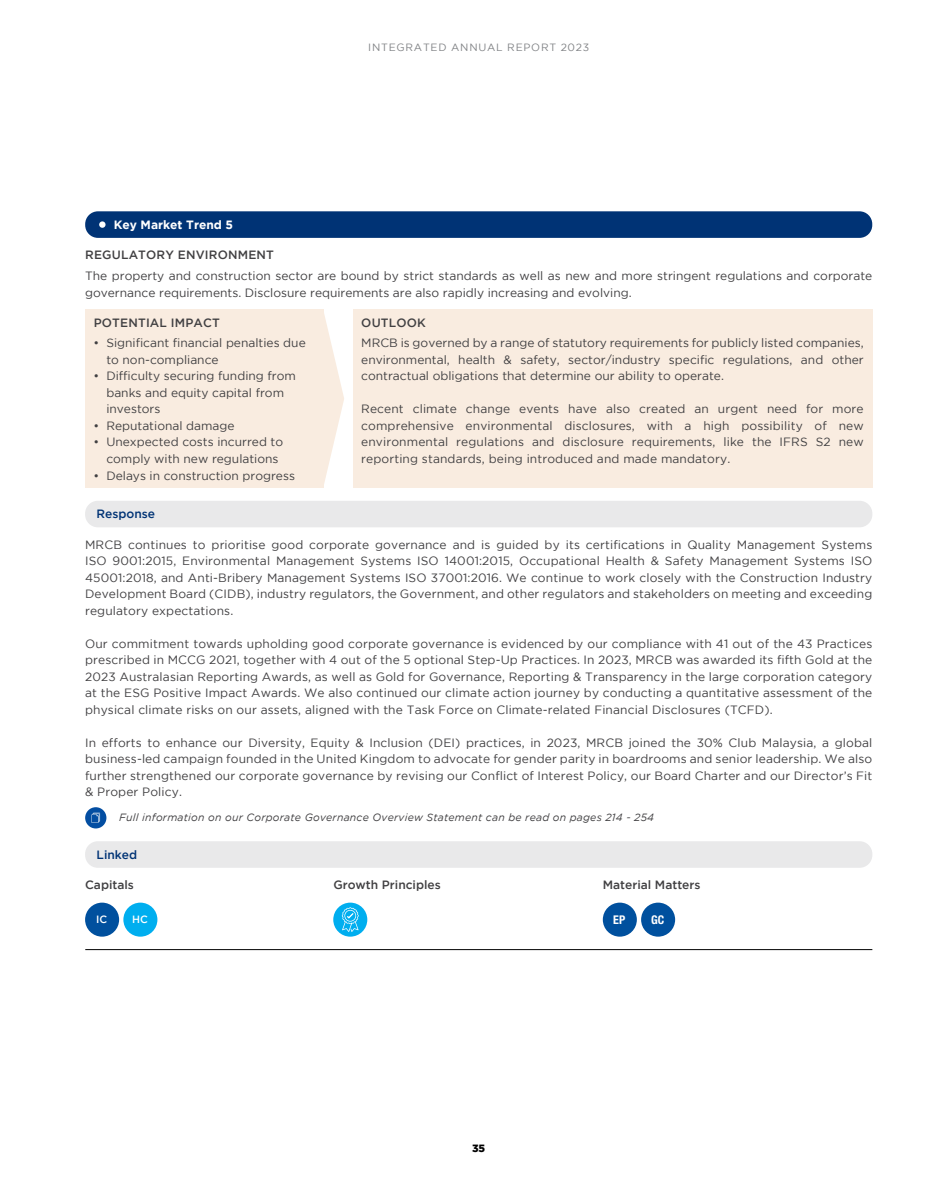
<style>
.page{position:relative;width:936px;height:1191px;background:#fff}
.page>*{position:absolute;margin:0;border:0;box-sizing:border-box;transform-origin:0 0}
.t1{font:12px/16.5px "Gotham";color:#414042;text-align:justify}
.t2{font:500 12px "Gotham";letter-spacing:.015em;color:#414042}
.t3{font:700 12px "Gotham";color:#fff}
.t4{font:500 12px "Gotham";color:#003375}
.t5{font:700 condensed 12px "Helvetica Neue LT Std";color:#fff}
.t6{font:italic 10.5px "Gotham";letter-spacing:.02em;color:#414042}
.t7{font:10.5px "Gotham";letter-spacing:.075em;color:#808285}
.t8{font:500 10.5px "Gotham";color:#fff}
.t9{font:900 10.5px "Gotham";color:#000}
</style>
<div class="page">
<div style="left:85px;top:211px;width:787px;height:27px;background:#003375;border-radius:13px"></div>
<div style="left:99px;top:221px;width:6px;height:7px;background:#fff;border-radius:50%"></div>
<div style="left:353px;top:309px;width:519px;height:179px;background:#f9ece0"></div>
<div style="left:85px;top:309px;width:238px;height:179px;background:#f9ece0"></div>
<svg style="left:323px;top:309px;width:21px;height:179px"></svg>
<div style="left:85px;top:501px;width:787px;height:26px;background:#e9e9ea;border-radius:13px"></div>
<div style="left:602px;top:902px;width:34px;height:34px;background:#00509e;border-radius:50%"></div>
<div style="left:641px;top:902px;width:34px;height:34px;background:#00509e;border-radius:50%"></div>
<hr style="left:85px;top:949px;width:787px;height:1px;background:#000">
<div style="left:85px;top:841px;width:787px;height:26px;background:#e9e9ea;border-radius:13px"></div>
<div style="left:123px;top:902px;width:34px;height:34px;background:#00aeef;border-radius:50%"></div>
<div style="left:85px;top:902px;width:34px;height:34px;background:#00509e;border-radius:50%"></div>
<div style="left:333px;top:902px;width:34px;height:34px;background:#00aeef;border-radius:50%"></div>
<svg style="left:342px;top:907px;width:17px;height:25px"></svg>
<div style="left:85px;top:807px;width:21px;height:21px;background:#034ea2;border-radius:50%"></div>
<svg style="left:91px;top:812px;width:9px;height:11px"></svg>
<p class="t7" style="left:368px;top:42px;width:222px">INTEGRATED ANNUAL REPORT 2023</p>
<p class="t3" style="left:114px;top:217px;width:121px">Key Market Trend 5</p>
<p class="t2" style="left:85px;top:248px;width:190px">REGULATORY ENVIRONMENT</p>
<p class="t1" style="left:85px;top:267px;width:788px">The property and construction sector are bound by strict standards as well as new and more stringent regulations and corporate governance requirements. Disclosure requirements are also rapidly increasing and evolving.</p>
<p class="t2" style="left:361px;top:316px;width:66px">OUTLOOK</p>
<p class="t1" style="left:361px;top:335px;width:504px">MRCB is governed by a range of statutory requirements for publicly listed companies, environmental, health &amp; safety, sector/industry specific regulations, and other contractual obligations that determine our ability to operate.</p>
<p class="t1" style="left:361px;top:401px;width:504px">Recent climate change events have also created an urgent need for more comprehensive environmental disclosures, with a high possibility of new environmental regulations and disclosure requirements, like the IFRS S2 new reporting standards, being introduced and made mandatory.</p>
<p class="t2" style="left:94px;top:316px;width:128px">POTENTIAL IMPACT</p>
<p class="t1" style="left:106px;top:335px;width:201px;text-indent:-13px">• Significant financial penalties due to non-compliance</p>
<p class="t1" style="left:106px;top:368px;width:191px;text-align:left;text-indent:-13px">• Difficulty securing funding from banks and equity capital from investors</p>
<p class="t1" style="left:94px;top:417px;width:142px">• Reputational damage</p>
<p class="t1" style="left:106px;top:434px;width:178px;text-indent:-13px">• Unexpected costs incurred to comply with new regulations</p>
<p class="t1" style="left:94px;top:467px;width:203px">• Delays in construction progress</p>
<p class="t4" style="left:97px;top:507px;width:60px">Response</p>
<p class="t1" style="left:85px;top:536px;width:788px">MRCB continues to prioritise good corporate governance and is guided by its certifications in Quality Management Systems ISO 9001:2015, Environmental Management Systems ISO 14001:2015, Occupational Health &amp; Safety Management Systems ISO 45001:2018, and Anti-Bribery Management Systems ISO 37001:2016. We continue to work closely with the Construction Industry Development Board (CIDB), industry regulators, the Government, and other regulators and stakeholders on meeting and exceeding regulatory expectations.</p>
<p class="t1" style="left:85px;top:635px;width:788px">Our commitment towards upholding good corporate governance is evidenced by our compliance with 41 out of the 43 Practices prescribed in MCCG 2021, together with 4 out of the 5 optional Step-Up Practices. In 2023, MRCB was awarded its fifth Gold at the 2023 Australasian Reporting Awards, as well as Gold for Governance, Reporting &amp; Transparency in the large corporation category at the ESG Positive Impact Awards. We also continued our climate action journey by conducting a quantitative assessment of the physical climate risks on our assets, aligned with the Task Force on Climate-related Financial Disclosures (TCFD).</p>
<p class="t1" style="left:85px;top:734px;width:788px">In efforts to enhance our Diversity, Equity &amp; Inclusion (DEI) practices, in 2023, MRCB joined the 30% Club Malaysia, a global business-led campaign founded in the United Kingdom to advocate for gender parity in boardrooms and senior leadership. We also further strengthened our corporate governance by revising our Conflict of Interest Policy, our Board Charter and our Director’s Fit &amp; Proper Policy.</p>
<p class="t6" style="left:119px;top:812px;width:536px">Full information on our Corporate Governance Overview Statement can be read on pages 214 - 254</p>
<p class="t4" style="left:97px;top:847px;width:42px">Linked</p>
<p class="t2" style="left:85px;top:878px;width:50px">Capitals</p>
<p class="t8" style="left:96px;top:913px;width:13px">IC</p>
<p class="t8" style="left:132px;top:913px;width:17px">HC</p>
<p class="t2" style="left:333px;top:878px;width:109px">Growth Principles</p>
<p class="t9" style="left:472px;top:1142px;width:15px">35</p>
<p class="t2" style="left:602px;top:878px;width:99px">Material Matters</p>
<p class="t5" style="left:613px;top:912px;width:13px">EP</p>
<p class="t5" style="left:651px;top:912px;width:15px">GC</p>
</div>
